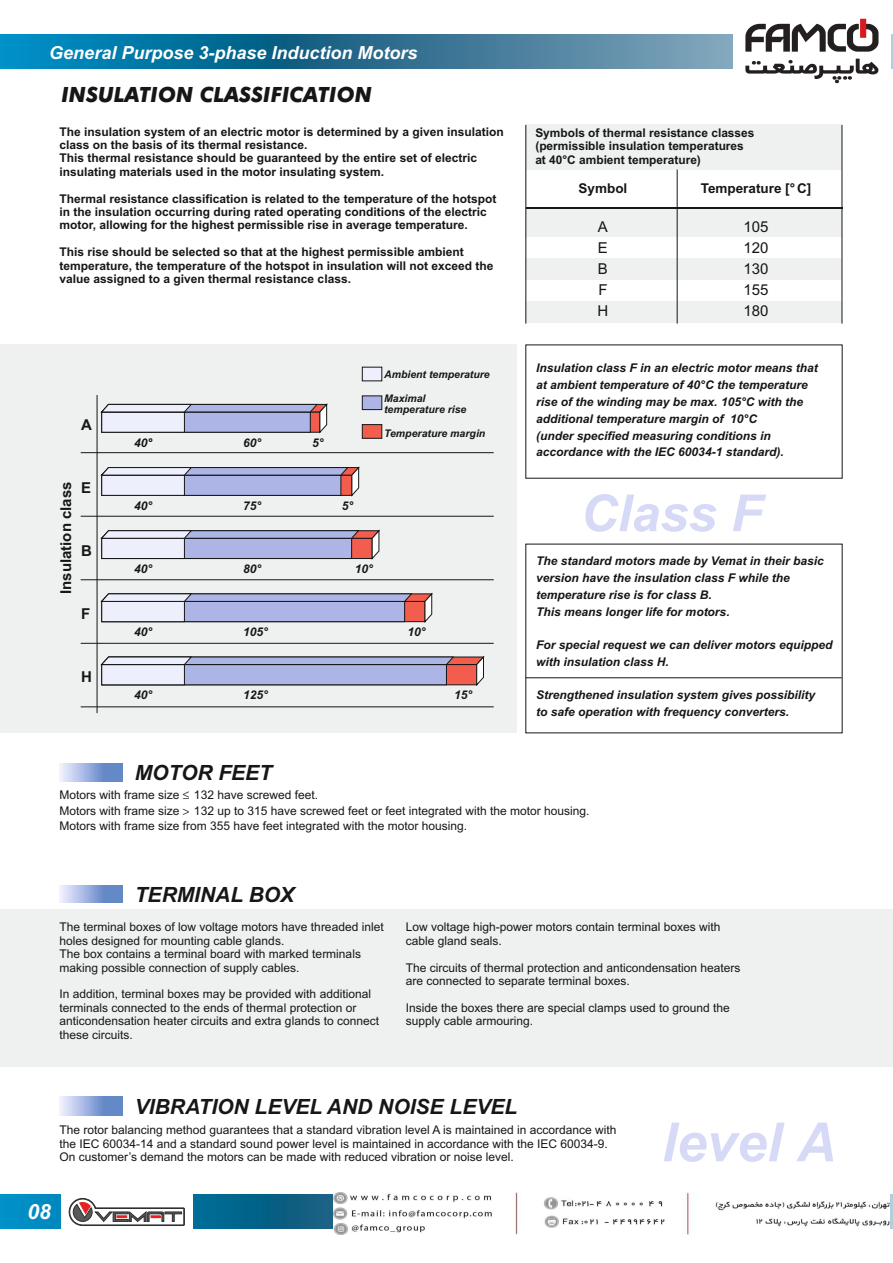
<style>
.page{position:relative;width:893px;height:1263px;background:#fff}
.page>*{position:absolute;margin:0;border:0;box-sizing:border-box;transform-origin:0 0}
.t1{font:italic 700 54px "Arial";color:#d6daf6}
.t2{font:italic 700 51px "Arial";color:#d6daf6}
.t3{font:italic 700 21px "Arial";color:#151616}
.t4{font:italic 700 21px "Futura BT";color:#151616}
.t5{font:italic 700 21px "Arial";color:#fff}
.t6{font:italic 700 18px "Arial";color:#fff}
.t7{font:700 15px "Arial";color:#151616}
.t8{font:15px "Arial";color:#151616}
.t9{font:700 13.5px "Arial";color:#151616}
.t10{font:12px/13.4px "Arial";color:#151616}
.t11{font:700 12px/13.4px "Arial";color:#151616}
.t12{font:italic 700 12px/16.8px "Arial";color:#151616}
.t13{font:italic 700 10.5px/11.7px "Arial";color:#151616}
.s1{color:#000}
</style>
<div class="page">
<div style="left:0;top:344px;width:517px;height:388px;background:#eff1f0"></div>
<svg style="left:101px;top:404px;width:226px;height:29px"></svg>
<svg style="left:101px;top:467px;width:258px;height:29px"></svg>
<svg style="left:101px;top:530px;width:279px;height:29px"></svg>
<svg style="left:101px;top:593px;width:331px;height:29px"></svg>
<svg style="left:101px;top:657px;width:383px;height:29px"></svg>
<div style="left:362px;top:367px;width:20px;height:14px;background:#edf0fc"></div>
<div style="left:362px;top:396px;width:20px;height:14px;background:#acb5e6;border:1px solid #151616"></div>
<div style="left:362px;top:424px;width:20px;height:14px;background:#f35d4d;border:1px solid #151616"></div>
<hr style="left:81px;top:452px;width:413px;height:1px;background:#151616">
<hr style="left:81px;top:516px;width:413px;height:1px;background:#151616">
<hr style="left:97px;top:395px;width:1px;height:318px;background:#151616">
<hr style="left:81px;top:579px;width:413px;height:1px;background:#151616">
<hr style="left:81px;top:643px;width:413px;height:1px;background:#151616">
<hr style="left:81px;top:707px;width:413px;height:1px;background:#151616">
<hr style="left:526px;top:677px;width:316px;height:1px;background:#151616">
<div style="left:0;top:909px;width:893px;height:157px;background:#eff1f0"></div>
<svg style="left:60px;top:763px;width:63px;height:19px"></svg>
<svg style="left:60px;top:885px;width:63px;height:18px"></svg>
<svg style="left:60px;top:1097px;width:63px;height:18px"></svg>
<div style="left:526px;top:124px;width:316px;height:199px;background:#eff1f0"></div>
<div style="left:526px;top:172px;width:316px;height:37px;background:#151616"></div>
<div style="left:526px;top:171px;width:316px;height:36px;background:#fff"></div>
<div style="left:517px;top:237px;width:325px;height:21px;background:#fff"></div>
<div style="left:517px;top:280px;width:325px;height:21px;background:#fff"></div>
<hr style="left:526px;top:125px;width:1px;height:199px;background:#151616">
<hr style="left:677px;top:169px;width:1px;height:155px;background:#151616">
<hr style="left:842px;top:125px;width:1px;height:199px;background:#151616">
<svg style="left:0;top:34px;width:893px;height:34px;background:#2e7da1"></svg>
<svg style="left:0;top:1195px;width:893px;height:34px;background:#0a729c"></svg>
<div style="left:61px;top:1193px;width:131px;height:70px;background:#fff"></div>
<svg style="left:69px;top:1198px;width:116px;height:28px"></svg>
<img style="left:734px;top:18px;width:156px;height:66px">
<img style="left:333px;top:1193px;width:556px;height:41px">
<h3 class="t6" style="left:49px;top:46px;width:370px">General Purpose 3-phase Induction Motors</h3>
<h3 class="t4" style="left:61px;top:86px;width:312px">INSULATION CLASSIFICATION</h3>
<p class="t11" style="left:60px;top:126px;width:446px">The insulation system of an electric motor is determined by a given insulation class on the basis of its thermal resistance.<br>This thermal resistance should be guaranteed by the entire set of electric insulating materials used in the motor insulating system.</p>
<p class="t11" style="left:60px;top:193px;width:438px">Thermal resistance classification is related to the temperature of the hotspot in the insulation occurring during rated operating conditions of the electric motor, allowing for the highest permissible rise in average temperature.</p>
<p class="t11" style="left:60px;top:246px;width:436px">This rise should be selected so that at the highest permissible ambient temperature, the temperature of the hotspot in insulation will not exceed the value assigned to a given thermal resistance class.</p>
<p class="t7" style="left:81px;top:419px;width:12px">A</p>
<p class="t7" style="left:60px;top:594px;width:114px;rotate:-90deg">Insulation class</p>
<p class="t7" style="left:81px;top:482px;width:12px">E</p>
<p class="t7" style="left:81px;top:545px;width:12px">B</p>
<p class="t7" style="left:81px;top:608px;width:11px">F</p>
<p class="t7" style="left:81px;top:671px;width:12px">H</p>
<p class="t12" style="left:134px;top:435px;width:20px">40<span class="s1">°</span></p>
<p class="t12" style="left:243px;top:435px;width:20px">60°</p>
<p class="t12" style="left:312px;top:435px;width:13px">5°</p>
<p class="t13" style="left:384px;top:369px;width:107px">Ambient temperature</p>
<p class="t13" style="left:384px;top:393px;width:84px">Maximal temperature rise</p>
<p class="t13" style="left:384px;top:428px;width:103px">Temperature margin</p>
<p class="t12" style="left:134px;top:498px;width:20px">40°</p>
<p class="t12" style="left:243px;top:498px;width:20px">75°</p>
<p class="t12" style="left:342px;top:498px;width:13px">5°</p>
<p class="t12" style="left:134px;top:562px;width:20px">40°</p>
<p class="t12" style="left:243px;top:562px;width:20px">80°</p>
<p class="t12" style="left:355px;top:562px;width:20px">10°</p>
<p class="t12" style="left:134px;top:625px;width:20px">40°</p>
<p class="t12" style="left:243px;top:625px;width:26px">105°</p>
<p class="t12" style="left:408px;top:625px;width:20px">10°</p>
<p class="t12" style="left:134px;top:688px;width:20px">40°</p>
<p class="t12" style="left:243px;top:688px;width:26px">125°</p>
<p class="t12" style="left:454px;top:688px;width:20px">15°</p>
<h3 class="t3" style="left:135px;top:765px;width:139px">MOTOR FEET</h3>
<p class="t11" style="left:535px;top:127px;width:221px">Symbols of thermal resistance classes (permissible insulation temperatures at 40°C ambient temperature)</p>
<p class="t9" style="left:579px;top:183px;width:50px">Symbol</p>
<p class="t9" style="left:701px;top:183px;width:112px">Temperature [° C]</p>
<p class="t8" style="left:598px;top:221px;width:12px">A</p>
<p class="t8" style="left:743px;top:221px;width:27px">105</p>
<p class="t8" style="left:598px;top:242px;width:12px">E</p>
<p class="t8" style="left:743px;top:242px;width:27px">120</p>
<p class="t8" style="left:598px;top:263px;width:12px">B</p>
<p class="t8" style="left:743px;top:263px;width:27px">130</p>
<p class="t8" style="left:598px;top:284px;width:11px">F</p>
<p class="t8" style="left:743px;top:284px;width:27px">155</p>
<p class="t8" style="left:598px;top:305px;width:12px">H</p>
<p class="t8" style="left:743px;top:305px;width:27px">180</p>
<p class="t12" style="left:536px;top:361px;width:283px">Insulation class F in an electric motor means that at ambient temperature of 40°C the temperature rise of the winding may be max. 105°C with the additional temperature margin of 10°C<br>(under specified measuring conditions in accordance with the IEC 60034-1 standard).</p>
<h2 class="t2" style="left:581px;top:494px;width:183px">Class F</h2>
<p class="t12" style="left:536px;top:554px;width:289px">The standard motors made by Vemat in their basic version have the insulation class F while the temperature rise is for class B.<br>This means longer life for motors.</p>
<p class="t12" style="left:536px;top:637px;width:298px">For special request we can deliver motors equipped with insulation class H.</p>
<p class="t12" style="left:536px;top:688px;width:280px">Strengthened insulation system gives possibility to safe operation with frequency converters.</p>
<p class="t10" style="left:60px;top:787px;width:532px;line-height:16.4px">Motors with frame size 132 have screwed feet.<br>Motors with frame size 132 up to 315 have screwed feet or feet integrated with the motor housing.</p>
<p class="t10" style="left:60px;top:820px;width:409px">Motors with frame size from 355 have feet integrated with the motor housing.</p>
<h3 class="t3" style="left:135px;top:886px;width:161px">TERMINAL BOX</h3>
<p class="t10" style="left:60px;top:922px;width:326px">The terminal boxes of low voltage motors have threaded inlet holes designed for mounting cable glands.<br>The box contains a terminal board with marked terminals making possible connection of supply cables.</p>
<p class="t10" style="left:60px;top:989px;width:321px">In addition, terminal boxes may be provided with additional terminals connected to the ends of thermal protection or anticondensation heater circuits and extra glands to connect these circuits.</p>
<p class="t10" style="left:406px;top:922px;width:316px">Low voltage high-power motors contain terminal boxes with cable gland seals.</p>
<p class="t10" style="left:406px;top:962px;width:336px">The circuits of thermal protection and anticondensation heaters are connected to separate terminal boxes.</p>
<p class="t10" style="left:406px;top:1002px;width:326px">Inside the boxes there are special clamps used to ground the supply cable armouring.</p>
<h3 class="t3" style="left:135px;top:1098px;width:384px">VIBRATION LEVEL AND NOISE LEVEL</h3>
<p class="t10" style="left:60px;top:1124px;width:558px">The rotor balancing method guarantees that a standard vibration level A is maintained in accordance with the IEC 60034-14 and a standard sound power level is maintained in accordance with the IEC 60034-9.<br>On customer’s demand the motors can be made with reduced vibration or noise level.</p>
<h3 class="t5" style="left:27px;top:1204px;width:25px">08</h3>
<h1 class="t1" style="left:662px;top:1122px;width:176px">level A</h1>
</div>
